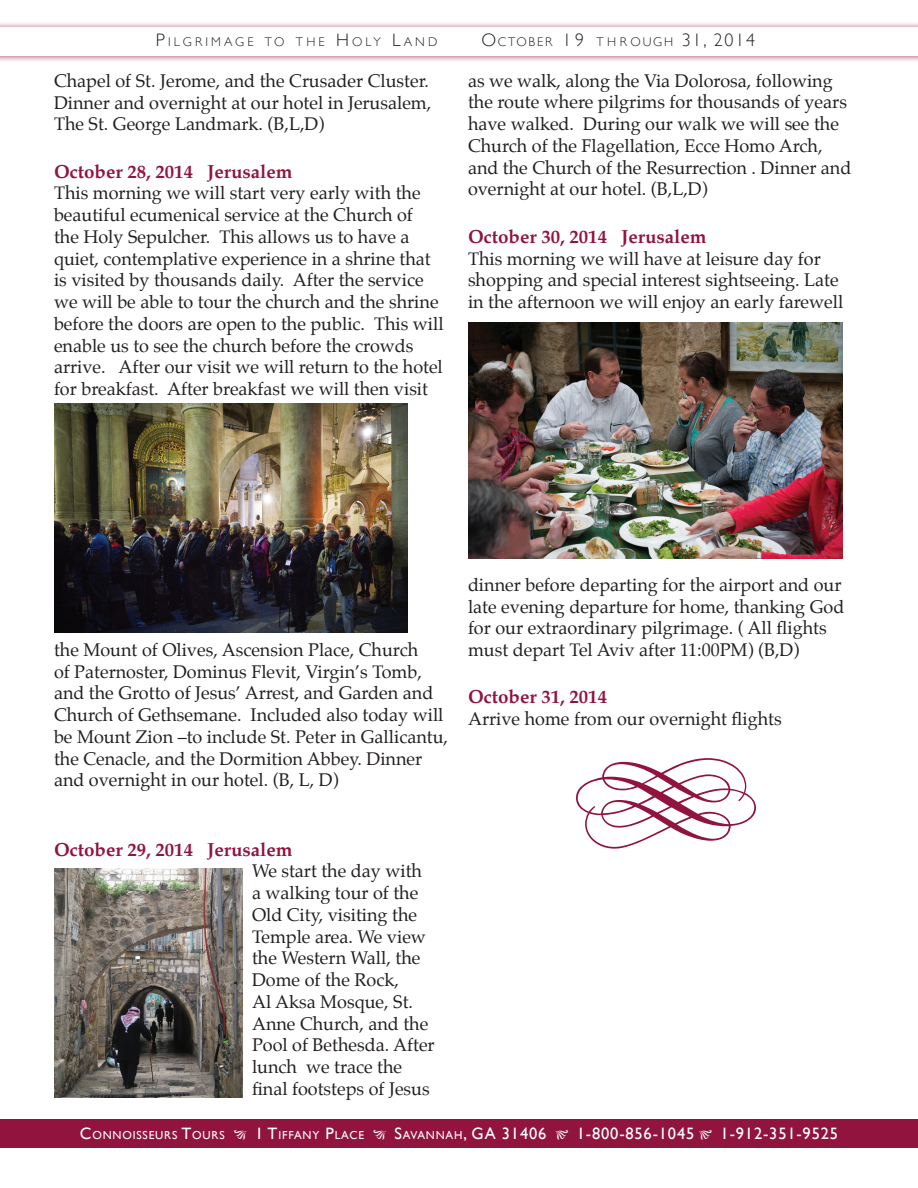
<style>
.page{position:relative;width:918px;height:1188px;background:#fff}
.page>*{position:absolute;margin:0;border:0;box-sizing:border-box;transform-origin:0 0}
.t1{font:700 18.75px "Palatino";color:#91143e}
.t2{font:18px/21.8px "Palatino";color:#231f20}
.t3{font:16.5px "Gill Sans";letter-spacing:.05em;color:#fff}
.t4{font:300 12.6px "Gill Sans";letter-spacing:.25em;color:#231f20}
.t5{font:300 12.6px "Gill Sans";letter-spacing:.145em;color:#231f20}
.t6{font:11.55px "Gill Sans";letter-spacing:.07em;color:#fff}
.s1{font-size:18px}
.s2{font-size:16.5px}
.s3{font-size:11.55px}
</style>
<div class="page">
<div style="left:0;top:21px;width:918px;height:42px;background:#91143e;opacity:.75"></div>
<div style="left:0;top:28px;width:918px;height:28px;background:#fff"></div>
<div style="left:0;top:1120px;width:918px;height:28px;background:#91143e"></div>
<img style="left:468px;top:323px;width:374px;height:235px">
<img style="left:54px;top:869px;width:189px;height:229px">
<img style="left:54px;top:403px;width:354px;height:230px">
<svg style="left:576px;top:758px;width:180px;height:91px"></svg>
<p class="t4" style="left:156px;top:35px;width:283px"><span class="s1">P</span>ILGRIMAGE TO THE <span class="s1">H</span> OLY <span class="s1">L</span> AND</p>
<p class="t5" style="left:481px;top:35px;width:275px"><span class="s1">O</span>CTOBER <span class="s1">19</span> T H R OUGH <span class="s1">31, 2014</span></p>
<p class="t2" style="left:54px;top:70px;width:379px">Chapel of St. Jerome, and the Crusader Cluster.<br>Dinner and overnight at our hotel in Jerusalem,<br>The St. George Landmark. (B,L,D)</p>
<p class="t1" style="left:54px;top:155px;width:240px">October 28, 2014 Jerusalem</p>
<p class="t2" style="left:54px;top:182px;width:391px">This morning we will start very early with the beautiful ecumenical service at the Church of<br>the Holy Sepulcher. This allows us to have a quiet, contemplative experience in a shrine that is visited by thousands daily. After the service we will be able to tour the church and the shrine before the doors are open to the public. This will enable us to see the church before the crowds arrive. After our visit we will return to the hotel for breakfast. After breakfast we will then visit</p>
<p class="t2" style="left:468px;top:70px;width:385px">as we walk, along the Via Dolorosa, following the route where pilgrims for thousands of years have walked. During our walk we will see the Church of the Flagellation, Ecce Homo Arch, and the Church of the Resurrection . Dinner and overnight at our hotel. (B,L,D)</p>
<p class="t1" style="left:468px;top:220px;width:240px">October 30, 2014 Jerusalem</p>
<p class="t2" style="left:468px;top:247px;width:377px">This morning we will have at leisure day for shopping and special interest sightseeing. Late in the afternoon we will enjoy an early farewell</p>
<p class="t2" style="left:54px;top:639px;width:396px">the Mount of Olives, Ascension Place, Church<br>of Paternoster, Dominus Flevit, Virgin’s Tomb, and the Grotto of Jesus’ Arrest, and Garden and Church of Gethsemane. Included also today will be Mount Zion –to include St. Peter in Gallicantu, the Cenacle, and the Dormition Abbey. Dinner and overnight in our hotel. (B, L, D)</p>
<p class="t1" style="left:54px;top:833px;width:240px">October 29, 2014 Jerusalem</p>
<p class="t2" style="left:252px;top:860px;width:184px">We start the day with a walking tour of the<br>Old City, visiting the<br>Temple area. We view the Western Wall, the<br>Dome of the Rock,<br>Al Aksa Mosque, St.<br>Anne Church, and the<br>Pool of Bethesda. After lunch we trace the final footsteps of Jesus</p>
<p class="t2" style="left:468px;top:574px;width:378px">dinner before departing for the airport and our late evening departure for home, thanking God for our extraordinary pilgrimage. ( All flights must depart Tel Aviv after 11:00PM) (B,D)</p>
<p class="t1" style="left:468px;top:681px;width:141px">October 31, 2014</p>
<p class="t2" style="left:468px;top:708px;width:315px">Arrive home from our overnight flights</p>
<p class="t6" style="left:80px;top:1128px;width:146px"><span class="s2">C</span>ONNOISSEURS <span class="s2">T</span>OURS</p>
<p class="t6" style="left:255px;top:1128px;width:110px"><span class="s2">1 T</span>IFFANY <span class="s2">P</span>LACE</p>
<p class="t3" style="left:395px;top:1124px;width:153px">S<span class="s3">AVANNAH</span>, GA 31406</p>
<p class="t3" style="left:577px;top:1124px;width:119px">1-800-856-1045</p>
<p class="t3" style="left:721px;top:1124px;width:119px">1-912-351-9525</p>
</div>
